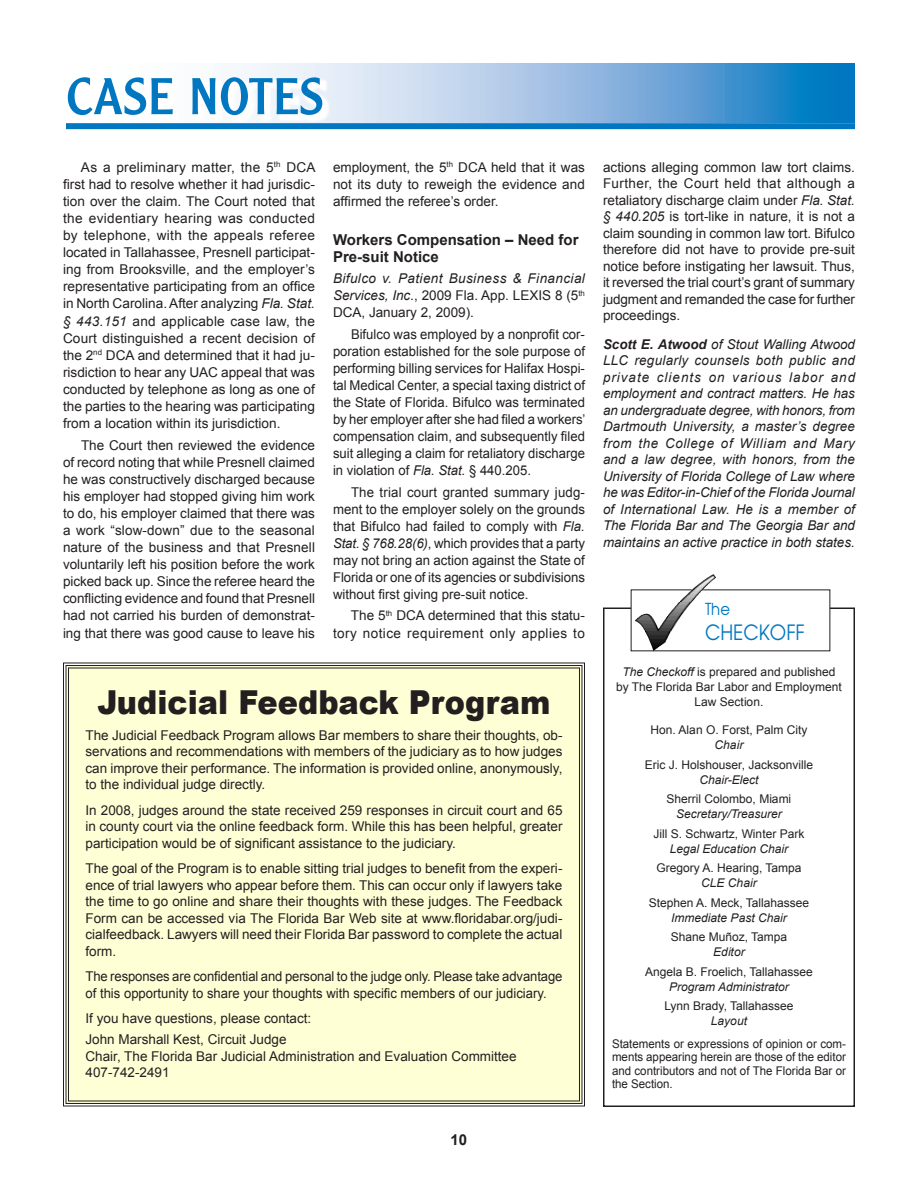
<style>
.page{position:relative;width:918px;height:1188px;background:#fff}
.page>*{position:absolute;margin:0;border:0;box-sizing:border-box;transform-origin:0 0}
.t1{font:54px "Clearface Gothic Regular DTC";color:#0077c0}
.head{font:900 33px "Arial";color:#231f20;scale:.92 1}
.t2{font:21px "Avant Garde";color:#0077c0;scale:.9 1}
.t3{font:16.5px "Avant Garde";color:#0077c0;scale:.9 1}
._10subh{font:700 15px/17.1px "Arial";color:#231f20}
.text{font:13.5px/17.1px "Arial";color:#231f20;text-align:justify}
.bio{font:italic 13.5px/16.5px "Arial";color:#231f20;text-align:justify}
.text-2{font:italic 13.5px/17.1px "Arial";letter-spacing:.03em;color:#231f20;text-align:justify}
.text-3{font:13.5px/17.1px "Arial";letter-spacing:.03em;color:#231f20;text-align:right}
.t4{font:12px/15px "Arial";color:#231f20;text-align:center}
.t5{font:12px/13.5px "Arial";color:#231f20;text-align:justify;scale:.96 1}
.t6{font:italic 12px "Arial";color:#231f20}
.s1{font-style:italic}
.s2{font-style:normal}
.s3{font-weight:700}
</style>
<div class="page">
<svg style="left:244px;top:66px;width:608px;height:12px;background:#92bde1"></svg>
<div style="left:63px;top:63px;width:792px;height:60px;border:2px solid #fff"></div>
<svg style="left:66px;top:78px;width:789px;height:52px"></svg>
<div style="left:66px;top:123px;width:789px;height:6px;background:#0077c0"></div>
<svg style="left:63px;top:662px;width:522px;height:445px;background:#e3e3bf"></svg>
<div style="left:603px;top:608px;width:252px;height:499px;border:2px solid #231f20"></div>
<div style="left:631px;top:590px;width:199px;height:61px;background:#fff"></div>
<img style="left:635px;top:574px;width:81px;height:78px">
<h1 class="t1" style="left:66px;top:66px;width:260px">CASE NOTES</h1>
<p class="text" style="left:63px;top:159px;width:254px;text-indent:18px">As a preliminary matter, the 5<sup>th</sup> DCA first had to resolve whether it had jurisdic&shy;tion over the claim. The Court noted that the evidentiary hearing was conducted by telephone, with the appeals referee located in Tallahassee, Presnell participat&shy;ing from Brooksville, and the employer’s representative participating from an office in North Carolina.After analyzing <span class="s1">Fla. Stat. § 443.151</span> and applicable case law, the Court distinguished a recent decision of the 2<sup>nd</sup> DCA and determined that it had ju&shy;risdiction to hear any UAC appeal that was conducted by telephone as long as one of the parties to the hearing was participating from a location within its jurisdiction.</p>
<p class="text" style="left:63px;top:436px;width:254px;text-indent:18px">The Court then reviewed the evidence of record noting that while Presnell claimed he was constructively discharged because his employer had stopped giving him work to do, his employer claimed that there was a work “slow-down” due to the seasonal nature of the business and that Presnell voluntarily left his position before the work picked back up. Since the referee heard the conflicting evidence and found that Presnell had not carried his burden of demonstrat&shy;ing that there was good cause to leave his</p>
<p class="text" style="left:333px;top:159px;width:254px">employment, the 5<sup>th</sup> DCA held that it was not its duty to reweigh the evidence and affirmed the referee’s order.</p>
<p class="_10subh" style="left:333px;top:231px;width:247px">Workers Compensation – Need for<br>Pre-suit Notice</p>
<p class="text-2" style="left:333px;top:270px;width:254px">Bifulco v. Patient Business &amp; Financial Services, Inc.<span class="s2">, 2009 Fla. App. LEXIS 8 (5</span><sup>th </sup><span class="s2">DCA, January 2, 2009).</span></p>
<p class="text" style="left:333px;top:326px;width:254px;text-indent:18px">Bifulco was employed by a nonprofit cor&shy;poration established for the sole purpose of performing billing services for Halifax Hospi&shy;tal Medical Center, a special taxing district of the State of Florida. Bifulco was terminated by her employer after she had filed a workers’ compensation claim, and subsequently filed suit alleging a claim for retaliatory discharge in violation of <span class="s1">Fla. Stat.</span> § 440.205.</p>
<p class="text" style="left:333px;top:483px;width:254px;text-indent:18px">The trial court granted summary judg&shy;ment to the employer solely on the grounds that Bifulco had failed to comply with <span class="s1">Fla.<br>Stat. § 768.28(6)</span>, which provides that a party may not bring an action against the State of Florida or one of its agencies or subdivisions without first giving pre-suit notice.</p>
<p class="text-3" style="left:333px;top:607px;width:254px">The 5<sup>th</sup> DCA determined that this statu&shy;tory notice requirement only applies to</p>
<p class="head" style="left:97px;top:679px;width:494px">Judicial Feedback Program</p>
<p class="text" style="left:86px;top:727px;width:478px;line-height:16.5px">The Judicial Feedback Program allows Bar members to share their thoughts, ob&shy;servations and recommendations with members of the judiciary as to how judges can improve their performance. The information is provided online, anonymously, to the individual judge directly.</p>
<p class="text" style="left:86px;top:802px;width:479px;line-height:16.5px">In 2008, judges around the state received 259 responses in circuit court and 65 in county court via the online feedback form. While this has been helpful, greater participation would be of significant assistance to the judiciary.</p>
<p class="text" style="left:86px;top:861px;width:478px;line-height:16.5px">The goal of the Program is to enable sitting trial judges to benefit from the experi&shy;ence of trial lawyers who appear before them. This can occur only if lawyers take the time to go online and share their thoughts with these judges. The Feedback Form can be accessed via The Florida Bar Web site at www.floridabar.org/judi&shy;cialfeedback. Lawyers will need their Florida Bar password to complete the actual form.</p>
<p class="text" style="left:86px;top:969px;width:478px;line-height:16.5px">The responses are confidential and personal to the judge only. Please take advantage of this opportunity to share your thoughts with specific members of our judiciary.</p>
<p class="text" style="left:86px;top:1010px;width:227px">If you have questions, please contact:</p>
<p class="text" style="left:86px;top:1031px;width:203px">John Marshall Kest, Circuit Judge</p>
<p class="text" style="left:86px;top:1048px;width:433px">Chair, The Florida Bar Judicial Administration and Evaluation Committee</p>
<p class="text" style="left:86px;top:1064px;width:86px">407-742-2491</p>
<p class="text" style="left:603px;top:159px;width:254px;line-height:16.5px">actions alleging common law tort claims.<br>Further, the Court held that although a retaliatory discharge claim under <span class="s1">Fla. Stat. § 440.205</span> is tort-like in nature, it is not a claim sounding in common law tort. Bifulco therefore did not have to provide pre-suit notice before instigating her lawsuit. Thus, it reversed the trial court’s grant of summary judgment and remanded the case for further proceedings.</p>
<p class="bio" style="left:603px;top:336px;width:254px"><span class="s3">Scott E. Atwood</span> of Stout Walling Atwood LLC regularly counsels both public and private clients on various labor and employment and contract matters. He has an undergraduate degree, with honors, from Dartmouth University, a master’s degree from the College of William and Mary and a law degree, with honors, from the University of Florida College of Law where he was Editor-in-Chief of the Florida Journal of International Law. He is a member of The Florida Bar and The Georgia Bar and maintains an active practice in both states.</p>
<p class="t3" style="left:705px;top:599px;width:29px">The</p>
<p class="t2" style="left:705px;top:619px;width:112px">CHECKOFF</p>
<p class="t4" style="left:616px;top:664px;width:227px"><span class="s1">The Checkoff</span> is prepared and published by The Florida Bar Labor and Employment<br>Law Section.</p>
<p class="t4" style="left:651px;top:723px;width:158px">Hon. Alan O. Forst, Palm City</p>
<p class="t6" style="left:715px;top:737px;width:30px">Chair</p>
<p class="t4" style="left:645px;top:757px;width:170px">Eric J. Holshouser, Jacksonville</p>
<p class="t6" style="left:699px;top:772px;width:61px">Chair-Elect</p>
<p class="t4" style="left:667px;top:792px;width:126px">Sherril Colombo, Miami</p>
<p class="t6" style="left:676px;top:806px;width:107px">Secretary/Treasurer</p>
<p class="t4" style="left:654px;top:826px;width:152px">Jill S. Schwartz, Winter Park</p>
<p class="t6" style="left:670px;top:841px;width:120px">Legal Education Chair</p>
<p class="t4" style="left:656px;top:861px;width:147px">Gregory A. Hearing, Tampa</p>
<p class="t6" style="left:701px;top:875px;width:57px">CLE Chair</p>
<p class="t4" style="left:649px;top:895px;width:162px">Stephen A. Meck, Tallahassee</p>
<p class="t6" style="left:671px;top:910px;width:117px">Immediate Past Chair</p>
<p class="t4" style="left:671px;top:930px;width:118px">Shane Muñoz, Tampa</p>
<p class="t6" style="left:713px;top:944px;width:33px">Editor</p>
<p class="t4" style="left:645px;top:964px;width:169px">Angela B. Froelich, Tallahassee</p>
<p class="t6" style="left:669px;top:979px;width:121px">Program Administrator</p>
<p class="t4" style="left:664px;top:999px;width:131px">Lynn Brady, Tallahassee</p>
<p class="t6" style="left:711px;top:1013px;width:38px">Layout</p>
<p class="t5" style="left:612px;top:1037px;width:245px">Statements or expressions of opinion or com&shy;ments appearing herein are those of the editor and contributors and not of The Florida Bar or the Section.</p>
<p class="_10subh" style="left:451px;top:1132px;width:18px">10</p>
</div>
